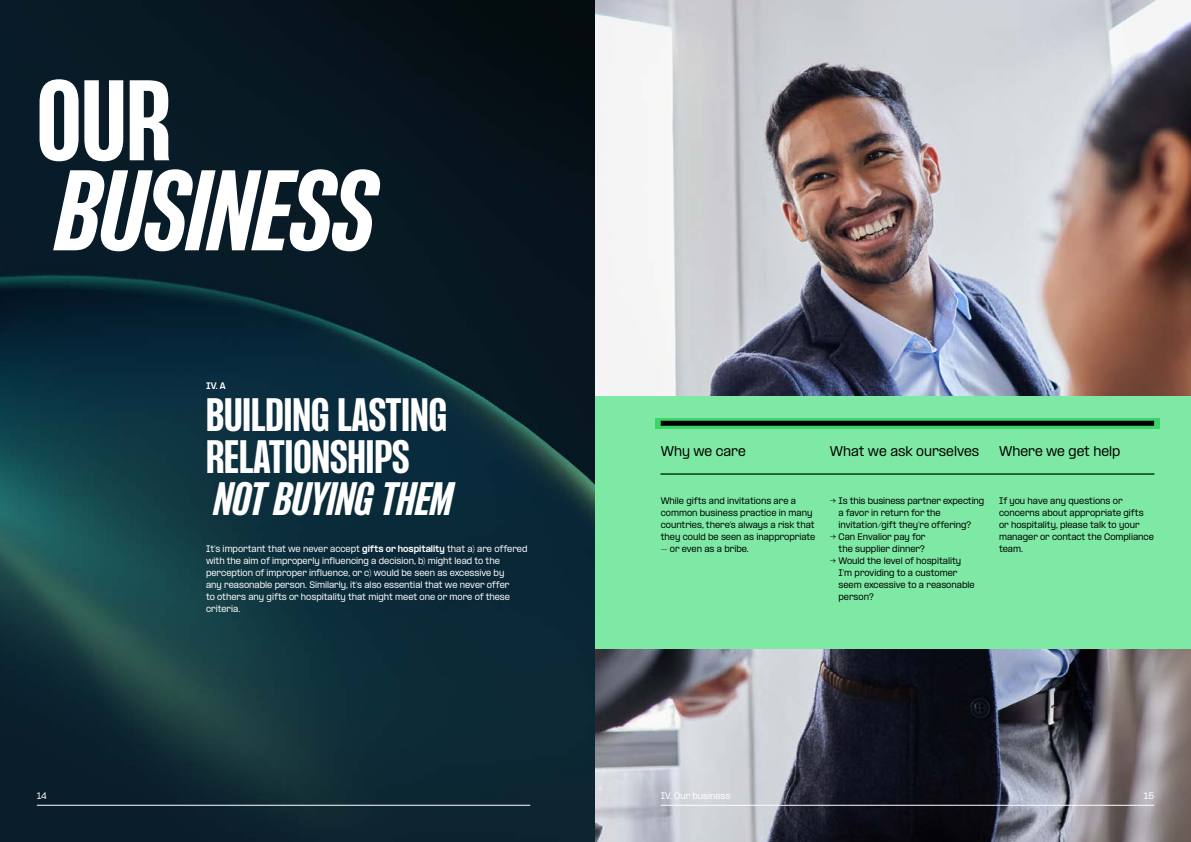
<style>
.page{position:relative;width:1191px;height:842px;background:#fff}
.page>*{position:absolute;margin:0;border:0;box-sizing:border-box;transform-origin:0 0}
.t1{font:italic 700 condensed 100px "PP Formula";color:#fff}
.t2{font:700 condensed 100px "PP Formula";color:#fff}
.t3{font:700 condensed 41px/42px "PP Formula";color:#fff}
.t4{font:italic 700 condensed 41px "PP Formula";color:#fff}
.t5{font:500 12px "PP Formula";color:#000}
.t6{font:500 8px/12px "PP Formula";color:#000}
.t7{font:500 8px/12px "PP Formula";color:#fff}
.t8{font:800 8px "PP Formula";color:#fff}
.s1{font-weight:800}
.s2{font-size:10px}
</style>
<div class="page">
<img style="left:0;top:0;width:1191px;height:842px">
<div style="left:595px;top:396px;width:596px;height:252px;background:#7de9a4"></div>
<div style="left:660px;top:421px;width:494px;height:5px;background:#000"></div>
<hr style="left:660px;top:474px;width:494px;height:1px;background:#000">
<hr style="left:37px;top:805px;width:493px;height:1px;background:#fff">
<hr style="left:660px;top:805px;width:494px;height:1px;background:#fff">
<h1 class="t2" style="left:37px;top:60px;width:135px">OUR</h1>
<h1 class="t1" style="left:57px;top:150px;width:320px">BUSINESS</h1>
<p class="t8" style="left:206px;top:380px;width:21px">IV. A</p>
<h2 class="t3" style="left:206px;top:394px;width:242px">BUILDING LASTING<br>RELATIONSHIPS</h2>
<h2 class="t4" style="left:214px;top:474px;width:240px">NOT BUYING THEM</h2>
<p class="t7" style="left:206px;top:543px;width:323px">It’s important that we never accept <span class="s1">gifts or hospitality</span> that a) are offered with the aim of improperly influencing a decision, b) might lead to the perception of improper influence, or c) would be seen as excessive by<br>any reasonable person. Similarly, it’s also essential that we never offer<br>to others any gifts or hospitality that might meet one or more of these criteria.</p>
<h3 class="t5" style="left:660px;top:444px;width:87px">Why we care</h3>
<p class="t6" style="left:660px;top:495px;width:156px">While gifts and invitations are a common business practice in many countries, there’s always a risk that they could be seen as inappropriate</p>
<p class="t6" style="left:660px;top:543px;width:90px">– or even as a bribe.</p>
<h3 class="t5" style="left:830px;top:444px;width:151px">What we ask ourselves</h3>
<p class="t6" style="left:838px;top:495px;width:147px;text-indent:-9px"><span class="s2">→</span> Is this business partner expecting a favor in return for the invitation/gift they’re offering?</p>
<p class="t6" style="left:830px;top:531px;width:97px;text-align:right"><span class="s2">→</span> Can Envalior pay for the supplier dinner?</p>
<p class="t6" style="left:838px;top:555px;width:138px;text-indent:-9px"><span class="s2">→</span> Would the level of hospitality<br>I’m providing to a customer seem excessive to a reasonable person?</p>
<h3 class="t5" style="left:999px;top:444px;width:123px">Where we get help</h3>
<p class="t6" style="left:999px;top:495px;width:156px">If you have any questions or concerns about appropriate gifts or hospitality, please talk to your manager or contact the Compliance team.</p>
<p class="t7" style="left:37px;top:790px;width:11px">14</p>
<p class="t7" style="left:660px;top:790px;width:71px">IV. Our business</p>
<p class="t7" style="left:1144px;top:790px;width:12px">15</p>
</div>
